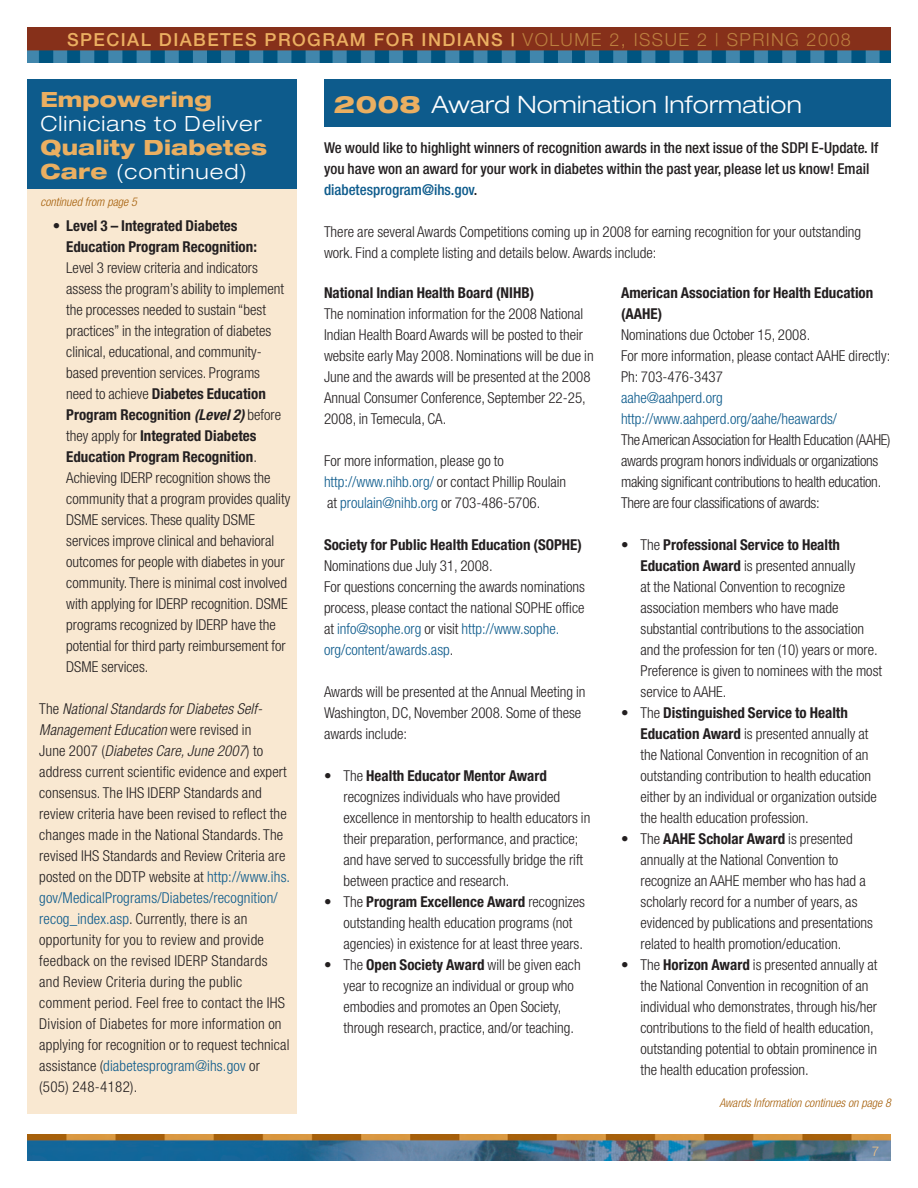
<style>
.page{position:relative;width:918px;height:1188px;background:#fff}
.page>*{position:absolute;margin:0;border:0;box-sizing:border-box;transform-origin:0 0}
.t1{font:300 expanded 24px "Helvetica Neue";letter-spacing:.01em;color:#fff}
.t2{font:300 expanded 21px/24px "Helvetica Neue";letter-spacing:.05em;color:#fff}
.t3{font:500 18px "Helvetica Neue";letter-spacing:.08em;color:#ebaf61}
.Body_Text{font:300 condensed 15px/21px "Helvetica Neue";color:#231f20}
.Body_Text-2{font:500 condensed 15px/21px "Helvetica Neue";color:#231f20}
.Body_Text-3{font:300 condensed 15px/21px "Helvetica Neue";letter-spacing:-.02em;color:#231f20}
.Body_Text-4{font:700 condensed 15px/21px "Helvetica Neue";color:#231f20}
.Body_Text-5{font:300 condensed 15px "Helvetica Neue";color:#0d5b8c}
.t4{font:italic 300 condensed 12px "Helvetica Neue";color:#a6600b}
.s1{font-weight:300;color:#bc7f3f}
.s2{font-weight:800;color:#ebaf61}
.s3{font-weight:700}
.s4{font-weight:700;font-style:italic}
.s5{font-style:italic}
.s6{color:#0d5b8c}
</style>
<div class="page">
<img style="left:27px;top:27px;width:864px;height:35px">
<img style="left:27px;top:1134px;width:864px;height:27px">
<div style="left:27px;top:80px;width:270px;height:1033px;background:#f9e8d1"></div>
<div style="left:324px;top:80px;width:567px;height:47px;background:#0d5b8c"></div>
<div style="left:27px;top:80px;width:270px;height:109px;background:#0d5b8c"></div>
<svg style="left:873px;top:1147px;width:6px;height:9px"></svg>
<p class="t3" style="left:67px;top:29px;width:785px">SPECIAL DIABETES PROGRAM FOR INDIANS | <span class="s1">VOLUME 2, ISSUE 2 | SPRING 2008</span></p>
<p class="t2" style="left:40px;top:87px;width:228px"><span class="s2">Empowering<br></span>Clinicians to Deliver<br><span class="s2">Quality Diabetes<br>Care</span> (continued)</p>
<p class="t4" style="left:40px;top:195px;width:98px">continued from page 5</p>
<p class="Body_Text" style="left:66px;top:215px;width:225px;text-indent:-14px"><span class="s3">• Level 3 – Integrated Diabetes Education Program Recognition:<br></span>Level 3 review criteria and indicators assess the program’s ability to implement the processes needed to sustain “best practices” in the integration of diabetes clinical, educational, and community&shy;based prevention services. Programs<br>need to achieve <span class="s3">Diabetes Education Program Recognition</span> <span class="s4">(Level 2)</span> before they apply for <span class="s3">Integrated Diabetes Education Program Recognition</span>.<br>Achieving IDERP recognition shows the community that a program provides quality DSME services. These quality DSME services improve clinical and behavioral outcomes for people with diabetes in your community. There is minimal cost involved with applying for IDERP recognition. DSME programs recognized by IDERP have the potential for third party reimbursement for DSME services.</p>
<p class="Body_Text" style="left:39px;top:698px;width:252px">The <span class="s5">National Standards for Diabetes Self-Management Education</span> were revised in<br>June 2007 (<span class="s5">Diabetes Care, June 2007</span>) to address current scientific evidence and expert consensus. The IHS IDERP Standards and review criteria have been revised to reflect the changes made in the National Standards. The revised IHS Standards and Review Criteria are posted on the DDTP website at <span class="s6">http://www.ihs. gov/MedicalPrograms/Diabetes/recognition/ recog_index.asp</span>. Currently, there is an opportunity for you to review and provide feedback on the revised IDERP Standards and Review Criteria during the public comment period. Feel free to contact the IHS Division of Diabetes for more information on applying for recognition or to request technical assistance (<span class="s6">diabetesprogram@ihs.gov</span> or (505) 248-4182).</p>
<p class="t1" style="left:334px;top:90px;width:470px"><span class="s2">2008</span> Award Nomination Information</p>
<p class="Body_Text-2" style="left:324px;top:137px;width:556px">We would like to highlight winners of recognition awards in the next issue of the SDPI E-Update. If you have won an award for your work in diabetes within the past year, please let us know! Email <span class="s6">diabetesprogram@ihs.gov</span>.</p>
<p class="Body_Text" style="left:324px;top:221px;width:539px">There are several Awards Competitions coming up in 2008 for earning recognition for your outstanding work. Find a complete listing and details below. Awards include:</p>
<p class="Body_Text-4" style="left:324px;top:282px;width:212px">National Indian Health Board (NIHB)</p>
<p class="Body_Text" style="left:324px;top:304px;width:271px">The nomination information for the 2008 National Indian Health Board Awards will be posted to their website early May 2008. Nominations will be due in June and the awards will be presented at the 2008<br>Annual Consumer Conference, September 22-25, 2008, in Temecula, CA.</p>
<p class="Body_Text" style="left:324px;top:451px;width:244px">For more information, please go to <span class="s6">http://www.nihb.org/</span> or contact Phillip Roulain at <span class="s6">proulain@nihb.org</span> or 703-486-5706.</p>
<p class="Body_Text-4" style="left:324px;top:534px;width:259px">Society for Public Health Education (SOPHE)</p>
<p class="Body_Text" style="left:324px;top:556px;width:170px">Nominations due July 31, 2008.</p>
<p class="Body_Text" style="left:324px;top:577px;width:263px">For questions concerning the awards nominations process, please contact the national SOPHE office at <span class="s6">info@sophe.org</span> or visit <span class="s6">http://www.sophe. org/content/awards.asp</span>.</p>
<p class="Body_Text" style="left:324px;top:682px;width:263px">Awards will be presented at the Annual Meeting in<br>Washington, DC, November 2008. Some of these awards include:</p>
<p class="Body_Text" style="left:344px;top:766px;width:248px">The <span class="s3">Health Educator Mentor Award </span>recognizes individuals who have provided excellence in mentorship to health educators in their preparation, performance, and practice; and have served to successfully bridge the rift between practice and research.</p>
<p class="Body_Text" style="left:344px;top:892px;width:243px">The <span class="s3">Program Excellence Award</span> recognizes outstanding health education programs (not agencies) in existence for at least three years.</p>
<p class="Body_Text" style="left:344px;top:955px;width:239px">The <span class="s3">Open Society Award</span> will be given each year to recognize an individual or group who embodies and promotes an Open Society, through research, practice, and/or teaching.</p>
<p class="Body_Text" style="left:324px;top:766px;width:9px">•</p>
<p class="Body_Text" style="left:324px;top:892px;width:9px">•</p>
<p class="Body_Text" style="left:324px;top:955px;width:9px">•</p>
<p class="Body_Text-4" style="left:621px;top:282px;width:254px">American Association for Health Education (AAHE)</p>
<p class="Body_Text" style="left:621px;top:325px;width:191px">Nominations due October 15, 2008.</p>
<p class="Body_Text" style="left:621px;top:346px;width:271px">For more information, please contact AAHE directly:</p>
<p class="Body_Text" style="left:621px;top:367px;width:103px">Ph: 703-476-3437</p>
<p class="Body_Text-5" style="left:621px;top:390px;width:103px">aahe@aahperd.org</p>
<p class="Body_Text-5" style="left:621px;top:411px;width:218px">http://www.aahperd.org/aahe/heawards/</p>
<p class="Body_Text-3" style="left:621px;top:430px;width:271px">The American Association for Health Education (AAHE) awards program honors individuals or organizations making significant contributions to health education.<br>There are four classifications of awards:</p>
<p class="Body_Text" style="left:640px;top:535px;width:243px">The <span class="s3">Professional Service to Health Education Award</span> is presented annually<br>at the National Convention to recognize association members who have made substantial contributions to the association and the profession for ten (10) years or more.<br>Preference is given to nominees with the most service to AAHE.</p>
<p class="Body_Text" style="left:640px;top:703px;width:238px">The <span class="s3">Distinguished Service to Health Education Award</span> is presented annually at the National Convention in recognition of an outstanding contribution to health education either by an individual or organization outside the health education profession.</p>
<p class="Body_Text" style="left:640px;top:829px;width:234px">The <span class="s3">AAHE Scholar Award</span> is presented annually at the National Convention to recognize an AAHE member who has had a scholarly record for a number of years, as evidenced by publications and presentations related to health promotion/education.</p>
<p class="Body_Text" style="left:640px;top:955px;width:238px">The <span class="s3">Horizon Award</span> is presented annually at the National Convention in recognition of an individual who demonstrates, through his/her contributions to the field of health education, outstanding potential to obtain prominence in the health education profession.</p>
<p class="Body_Text" style="left:621px;top:535px;width:9px">•</p>
<p class="Body_Text" style="left:621px;top:703px;width:9px">•</p>
<p class="Body_Text" style="left:621px;top:829px;width:9px">•</p>
<p class="Body_Text" style="left:621px;top:955px;width:9px">•</p>
<p class="t4" style="left:719px;top:1096px;width:173px">Awards Information continues on page 8</p>
</div>
